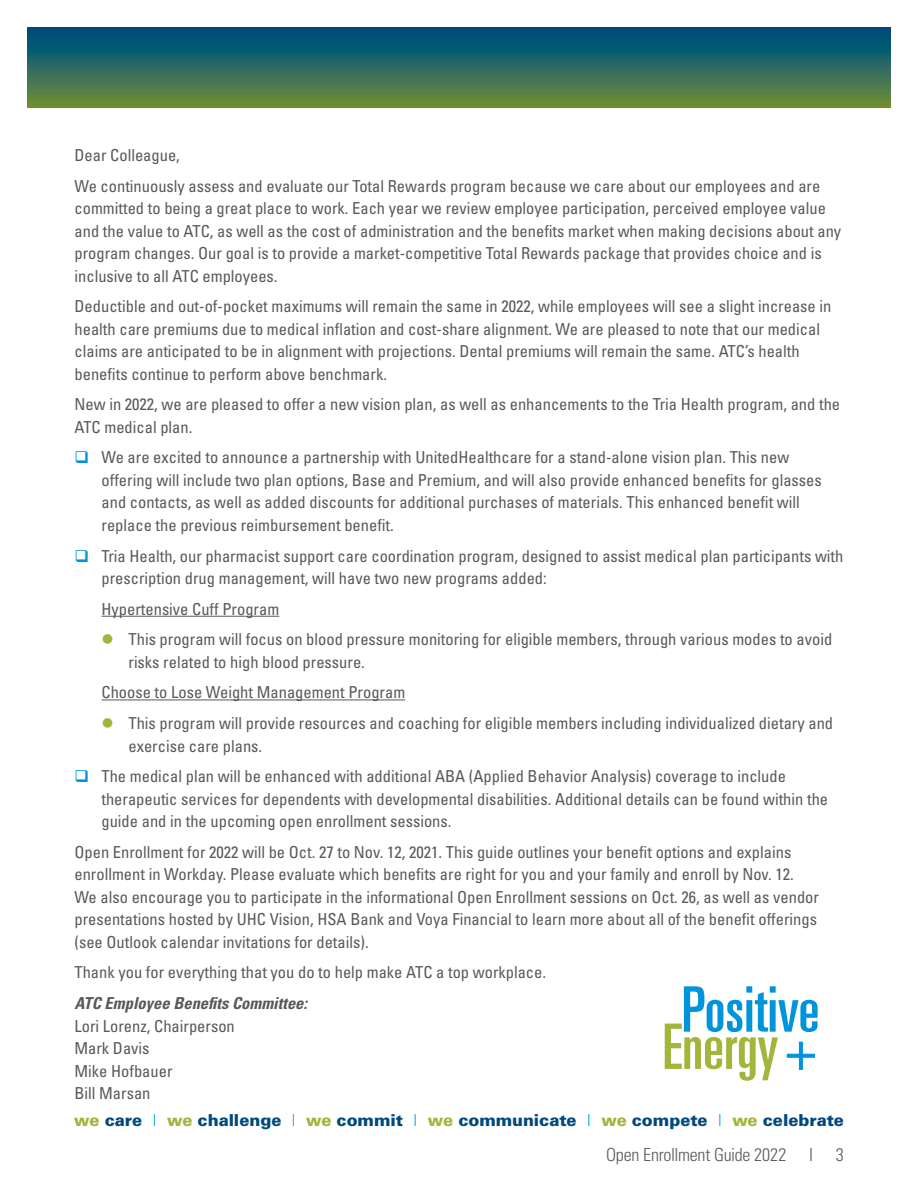
<style>
.page{position:relative;width:918px;height:1188px;background:#fff}
.page>*{position:absolute;margin:0;border:0;box-sizing:border-box;transform-origin:0 0}
.t1{font:300 condensed 18px "Univers LT Std";letter-spacing:-.015em;color:#58595b}
.t2{font:condensed 16.5px/22.5px "Univers LT Std";color:#58595b}
.t3{font:900 16.5px "Univers LT Std";letter-spacing:-.005em;color:#00497c}
.t4{font:italic 700 condensed 16.5px "Univers LT Std";color:#58595b}
.s1{color:#0095da}
.s2{color:#a3b53a}
.s3{font-weight:300;font-stretch:condensed;color:#00a3df}
</style>
<div class="page">
<svg style="left:27px;top:27px;width:864px;height:80px;background:#2d6a5d"></svg>
<hr style="left:102px;top:616px;width:177px;height:1px;background:#58595b">
<hr style="left:102px;top:700px;width:303px;height:1px;background:#58595b">
<svg style="left:665px;top:986px;width:153px;height:95px"></svg>
<p class="t2" style="left:75px;top:140px;width:747px;line-height:30.6px">Dear Colleague,<br>We continuously assess and evaluate our Total Rewards program because we care about our employees and are</p>
<p class="t2" style="left:75px;top:197px;width:768px">committed to being a great place to work. Each year we review employee participation, perceived employee value and the value to ATC, as well as the cost of administration and the benefits market when making decisions about any program changes. Our goal is to provide a market-competitive Total Rewards package that provides choice and is inclusive to all ATC employees.</p>
<p class="t2" style="left:75px;top:295px;width:758px">Deductible and out-of-pocket maximums will remain the same in 2022, while employees will see a slight increase in health care premiums due to medical inflation and cost-share alignment. We are pleased to note that our medical claims are anticipated to be in alignment with projections. Dental premiums will remain the same. ATC’s health benefits continue to perform above benchmark.</p>
<p class="t2" style="left:75px;top:393px;width:767px">New in 2022, we are pleased to offer a new vision plan, as well as enhancements to the Tria Health program, and the<br>ATC medical plan.</p>
<p class="t2" style="left:102px;top:446px;width:722px;text-indent:-27px"><span class="s1">❑</span> We are excited to announce a partnership with UnitedHealthcare for a stand-alone vision plan. This new offering will include two plan options, Base and Premium, and will also provide enhanced benefits for glasses and contacts, as well as added discounts for additional purchases of materials. This enhanced benefit will replace the previous reimbursement benefit.</p>
<p class="t2" style="left:102px;top:544px;width:743px;text-indent:-27px"><span class="s1">❑</span> Tria Health, our pharmacist support care coordination program, designed to assist medical plan participants with prescription drug management, will have two new programs added:</p>
<p class="t2" style="left:102px;top:597px;width:179px">Hypertensive Cuff Program</p>
<p class="t2" style="left:129px;top:628px;width:705px;text-indent:-27px"><span class="s2">●</span> This program will focus on blood pressure monitoring for eligible members, through various modes to avoid risks related to high blood pressure.</p>
<p class="t2" style="left:101px;top:681px;width:305px">Choose to Lose Weight Management Program</p>
<p class="t2" style="left:128px;top:712px;width:706px;text-indent:-27px"><span class="s2">●</span> This program will provide resources and coaching for eligible members including individualized dietary and exercise care plans.</p>
<p class="t2" style="left:101px;top:765px;width:728px;text-indent:-27px"><span class="s1">❑</span> The medical plan will be enhanced with additional ABA (Applied Behavior Analysis) coverage to include therapeutic services for dependents with developmental disabilities. Additional details can be found within the guide and in the upcoming open enrollment sessions.</p>
<p class="t2" style="left:74px;top:840px;width:746px">Open Enrollment for 2022 will be Oct. 27 to Nov. 12, 2021. This guide outlines your benefit options and explains enrollment in Workday. Please evaluate which benefits are right for you and your family and enroll by Nov. 12.<br>We also encourage you to participate in the informational Open Enrollment sessions on Oct. 26, as well as vendor presentations hosted by UHC Vision, HSA Bank and Voya Financial to learn more about all of the benefit offerings (see Outlook calendar invitations for details).</p>
<p class="t2" style="left:74px;top:961px;width:473px">Thank you for everything that you do to help make ATC a top workplace.</p>
<p class="t4" style="left:74px;top:993px;width:234px">ATC Employee Benefits Committee:</p>
<p class="t2" style="left:74px;top:1014px;width:162px">Lori Lorenz, Chairperson<br>Mark Davis<br>Mike Hofbauer<br>Bill Marsan</p>
<p class="t3" style="left:74px;top:1110px;width:771px"><span class="s2">we</span> care <span class="s3">l</span> <span class="s2">we</span> challenge <span class="s3">l</span> <span class="s2">we</span> commit <span class="s3">l</span> <span class="s2">we</span> communicate <span class="s3">l</span> <span class="s2">we</span> compete <span class="s3">l</span> <span class="s2">we</span> celebrate</p>
<p class="t1" style="left:606px;top:1144px;width:182px">Open Enrollment Guide 2022</p>
<p class="t1" style="left:809px;top:1144px;width:5px">l</p>
<p class="t1" style="left:836px;top:1144px;width:9px">3</p>
</div>
